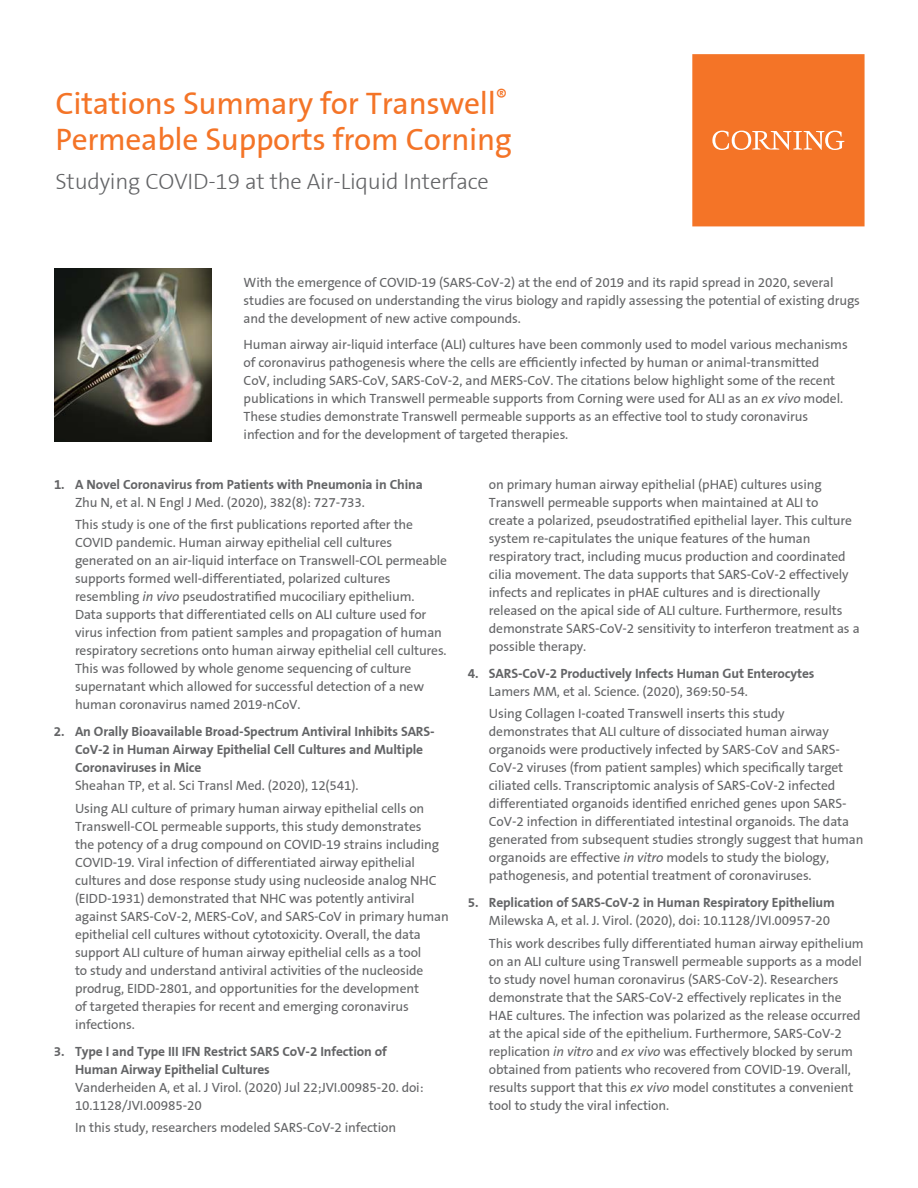
<style>
.page{position:relative;width:918px;height:1188px;background:#fff}
.page>*{position:absolute;margin:0;border:0;box-sizing:border-box;transform-origin:0 0}
.t1{font:31.5px/36px "Corning Sans";letter-spacing:-.01em;color:#f47427}
.t2{font:300 22.5px "Corning Sans";letter-spacing:-.01em;color:#636466}
.t3{font:13.5px/18px "Corning Sans";letter-spacing:-.01em;color:#636466}
.t4{font:700 13.5px/18px "Corning Sans";letter-spacing:-.01em;color:#636466}
.s1{font-style:italic}
</style>
<div class="page">
<img style="left:54px;top:268px;width:158px;height:173px">
<div style="left:693px;top:55px;width:171px;height:171px;background:#f47427"></div>
<svg style="left:712px;top:131px;width:132px;height:19px"></svg>
<div style="left:692px;top:54px;width:173px;height:172px;border:2px solid #f47427"></div>
<h1 class="t1" style="left:55px;top:86px;width:458px">Citations Summary for Transwell<sup>®<br></sup>Permeable Supports from Corning</h1>
<h2 class="t2" style="left:56px;top:169px;width:435px">Studying COVID-19 at the Air-Liquid Interface</h2>
<p class="t3" style="left:244px;top:274px;width:618px">With the emergence of COVID-19 (SARS-CoV-2) at the end of 2019 and its rapid spread in 2020, several studies are focused on understanding the virus biology and rapidly assessing the potential of existing drugs and the development of new active compounds.</p>
<p class="t3" style="left:244px;top:335px;width:606px">Human airway air-liquid interface (ALI) cultures have been commonly used to model various mechanisms of coronavirus pathogenesis where the cells are efficiently infected by human or animal-transmitted CoV, including SARS-CoV, SARS-CoV-2, and MERS-CoV. The citations below highlight some of the recent publications in which Transwell permeable supports from Corning were used for ALI as an <span class="s1">ex vivo</span> model.<br>These studies demonstrate Transwell permeable supports as an effective tool to study coronavirus infection and for the development of targeted therapies.</p>
<p class="t4" style="left:54px;top:475px;width:370px">1. A Novel Coronavirus from Patients with Pneumonia in China</p>
<p class="t3" style="left:75px;top:491px;width:340px;line-height:22.5px">Zhu N, et al. N Engl J Med. (2020), 382(8): 727-733.<br>This study is one of the first publications reported after the</p>
<p class="t3" style="left:75px;top:534px;width:374px">COVID pandemic. Human airway epithelial cell cultures generated on an air-liquid interface on Transwell-COL permeable supports formed well-differentiated, polarized cultures resembling <span class="s1">in vivo</span> pseudostratified mucociliary epithelium.<br>Data supports that differentiated cells on ALI culture used for virus infection from patient samples and propagation of human respiratory secretions onto human airway epithelial cell cultures.<br>This was followed by whole genome sequencing of culture supernatant which allowed for successful detection of a new human coronavirus named 2019-nCoV.</p>
<p class="t4" style="left:75px;top:723px;width:361px;text-indent:-21px">2. An Orally Bioavailable Broad-Spectrum Antiviral Inhibits SARS-<br>CoV-2 in Human Airway Epithelial Cell Cultures and Multiple<br>Coronaviruses in Mice</p>
<p class="t3" style="left:75px;top:774px;width:351px;line-height:22.5px">Sheahan TP, et al. Sci Transl Med. (2020), 12(541).<br>Using ALI culture of primary human airway epithelial cells on</p>
<p class="t3" style="left:75px;top:817px;width:375px">Transwell-COL permeable supports, this study demonstrates<br>the potency of a drug compound on COVID-19 strains including COVID-19. Viral infection of differentiated airway epithelial cultures and dose response study using nucleoside analog NHC (EIDD-1931) demonstrated that NHC was potently antiviral against SARS-CoV-2, MERS-CoV, and SARS-CoV in primary human epithelial cell cultures without cytotoxicity. Overall, the data support ALI culture of human airway epithelial cells as a tool<br>to study and understand antiviral activities of the nucleoside prodrug, EIDD-2801, and opportunities for the development<br>of targeted therapies for recent and emerging coronavirus infections.</p>
<p class="t4" style="left:75px;top:1042px;width:314px;text-indent:-21px">3. Type I and Type III IFN Restrict SARS CoV-2 Infection of<br>Human Airway Epithelial Cultures</p>
<p class="t3" style="left:75px;top:1078px;width:350px">Vanderheiden A, et al. J Virol. (2020) Jul 22;JVI.00985-20. doi:<br>10.1128/JVI.00985-20</p>
<p class="t3" style="left:75px;top:1119px;width:323px">In this study, researchers modeled SARS-CoV-2 infection</p>
<p class="t3" style="left:489px;top:475px;width:372px">on primary human airway epithelial (pHAE) cultures using Transwell permeable supports when maintained at ALI to<br>create a polarized, pseudostratified epithelial layer. This culture system re-capitulates the unique features of the human respiratory tract, including mucus production and coordinated cilia movement. The data supports that SARS-CoV-2 effectively infects and replicates in pHAE cultures and is directionally released on the apical side of ALI culture. Furthermore, results demonstrate SARS-CoV-2 sensitivity to interferon treatment as a possible therapy.</p>
<p class="t4" style="left:468px;top:664px;width:348px">4. SARS-CoV-2 Productively Infects Human Gut Enterocytes</p>
<p class="t3" style="left:489px;top:680px;width:297px;line-height:22.5px">Lamers MM, et al. Science. (2020), 369:50-54.<br>Using Collagen I-coated Transwell inserts this study</p>
<p class="t3" style="left:489px;top:723px;width:376px">demonstrates that ALI culture of dissociated human airway organoids were productively infected by SARS-CoV and SARS-CoV-2 viruses (from patient samples) which specifically target ciliated cells. Transcriptomic analysis of SARS-CoV-2 infected differentiated organoids identified enriched genes upon SARS-CoV-2 infection in differentiated intestinal organoids. The data generated from subsequent studies strongly suggest that human organoids are effective <span class="s1">in vitro</span> models to study the biology, pathogenesis, and potential treatment of coronaviruses.</p>
<p class="t4" style="left:468px;top:894px;width:368px">5. Replication of SARS-CoV-2 in Human Respiratory Epithelium</p>
<p class="t3" style="left:489px;top:909px;width:376px;line-height:22.5px">Milewska A, et al. J. Virol. (2020), doi: 10.1128/JVI.00957-20<br>This work describes fully differentiated human airway epithelium</p>
<p class="t3" style="left:489px;top:952px;width:375px">on an ALI culture using Transwell permeable supports as a model to study novel human coronavirus (SARS-CoV-2). Researchers demonstrate that the SARS-CoV-2 effectively replicates in the HAE cultures. The infection was polarized as the release occurred at the apical side of the epithelium. Furthermore, SARS-CoV-2 replication <span class="s1">in vitro</span> and <span class="s1">ex vivo</span> was effectively blocked by serum obtained from patients who recovered from COVID-19. Overall, results support that this <span class="s1">ex vivo</span> model constitutes a convenient tool to study the viral infection.</p>
</div>
